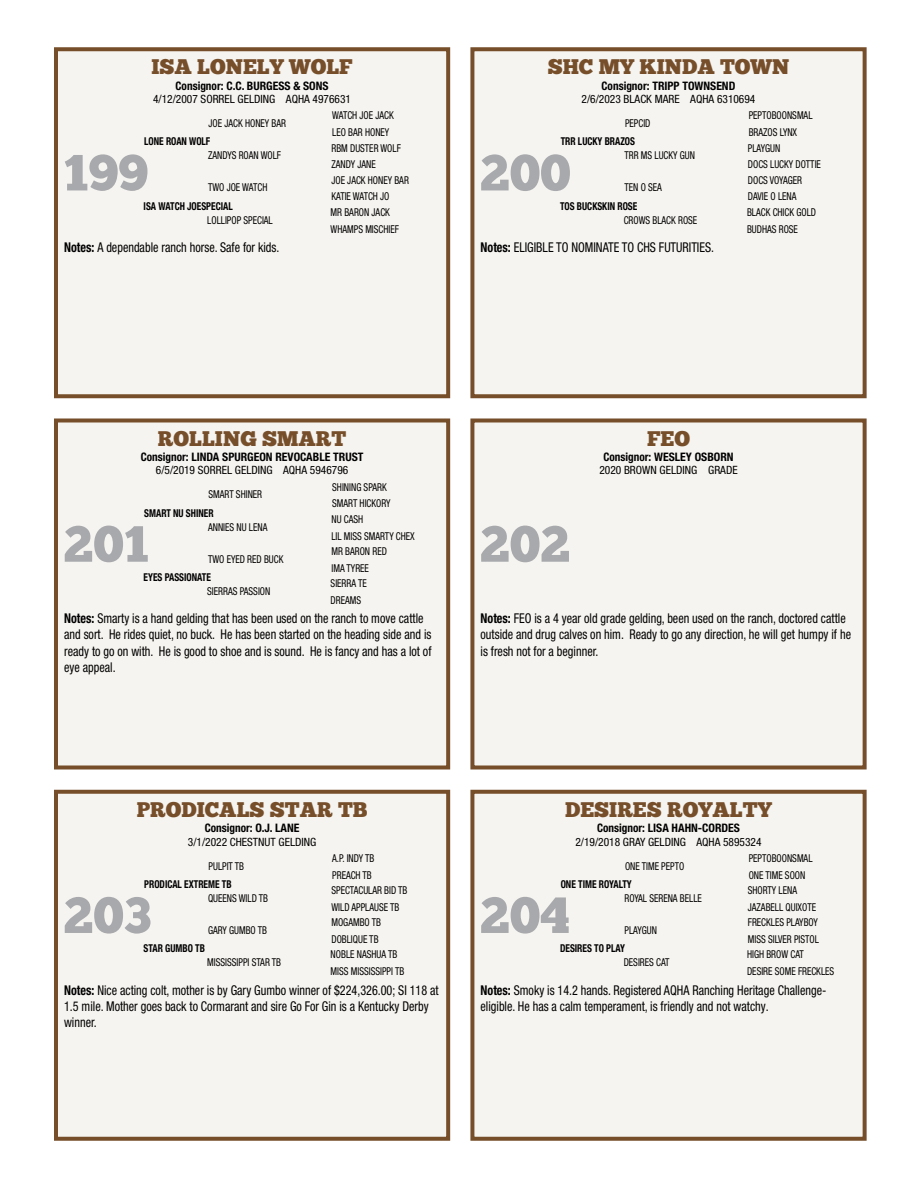
<style>
.page{position:relative;width:918px;height:1188px;background:#fff}
.page>*{position:absolute;margin:0;border:0;box-sizing:border-box;transform-origin:0 0}
.t1{font:50.85px "Chunk Five";color:#a7a9ac}
.t2{font:21.15px "Chunk Five";color:#764e2a}
.t3{font:condensed 13.5px/16.2px "Helvetica Neue LT Pro";color:#000;scale:.9 1}
.t4{font:700 condensed 11.7px "Helvetica Neue LT Pro";color:#000;scale:.96 1}
.t5{font:condensed 11.4px "Helvetica Neue LT Pro";color:#000}
.t6{font:condensed 10.8px/16.8px "Helvetica Neue LT Pro";color:#000;scale:.87 1}
.t7{font:700 condensed 10.8px "Helvetica Neue LT Pro";color:#000;scale:.87 1}
.s1{font-weight:700}
</style>
<div class="page">
<div style="left:56px;top:49px;width:392px;height:347px;background:#f6f4f0"></div>
<div style="left:54px;top:47px;width:396px;height:351px;border:4px solid #764e2a"></div>
<div style="left:472px;top:49px;width:393px;height:347px;background:#f6f4f0"></div>
<div style="left:470px;top:47px;width:397px;height:351px;border:4px solid #764e2a"></div>
<div style="left:56px;top:420px;width:392px;height:348px;background:#f6f4f0"></div>
<div style="left:54px;top:418px;width:396px;height:351px;border:4px solid #764e2a"></div>
<div style="left:472px;top:420px;width:393px;height:348px;background:#f6f4f0"></div>
<div style="left:470px;top:418px;width:397px;height:351px;border:4px solid #764e2a"></div>
<div style="left:56px;top:792px;width:392px;height:347px;background:#f6f4f0"></div>
<div style="left:54px;top:790px;width:396px;height:351px;border:4px solid #764e2a"></div>
<div style="left:472px;top:792px;width:393px;height:347px;background:#f6f4f0"></div>
<div style="left:470px;top:790px;width:397px;height:351px;border:4px solid #764e2a"></div>
<h2 class="t2" style="left:151px;top:57px;width:203px">ISA LONELY WOLF</h2>
<p class="t4" style="left:176px;top:79px;width:161px">Consignor: C.C. BURGESS &amp; SONS</p>
<p class="t5" style="left:153px;top:92px;width:199px">4/12/2007 SORREL GELDING AQHA 4976631</p>
<p class="t6" style="left:209px;top:115px;width:91px">JOE JACK HONEY BAR</p>
<p class="t6" style="left:332px;top:107px;width:72px">WATCH JOE JACK<br>LEO BAR HONEY</p>
<p class="t6" style="left:208px;top:147px;width:85px">ZANDYS ROAN WOLF</p>
<p class="t6" style="left:331px;top:139px;width:81px">RBM DUSTER WOLF<br>ZANDY JANE</p>
<p class="t7" style="left:144px;top:199px;width:104px">ISA WATCH JOESPECIAL</p>
<p class="t7" style="left:144px;top:135px;width:77px">LONE ROAN WOLF</p>
<h1 class="t1" style="left:63px;top:149px;width:86px">199</h1>
<p class="t6" style="left:208px;top:179px;width:70px">TWO JOE WATCH</p>
<p class="t6" style="left:331px;top:171px;width:91px">JOE JACK HONEY BAR<br>KATIE WATCH JO</p>
<p class="t6" style="left:207px;top:211px;width:77px">LOLLIPOP SPECIAL</p>
<p class="t6" style="left:331px;top:204px;width:80px">MR BARON JACK<br>WHAMPS MISCHIEF</p>
<p class="t3" style="left:64px;top:239px;width:241px"><span class="s1">Notes:</span> A dependable ranch horse. Safe for kids.</p>
<h2 class="t2" style="left:548px;top:57px;width:243px">SHC MY KINDA TOWN</h2>
<p class="t4" style="left:602px;top:79px;width:141px">Consignor: TRIPP TOWNSEND</p>
<p class="t5" style="left:582px;top:92px;width:175px">2/6/2023 BLACK MARE AQHA 6310694</p>
<p class="t6" style="left:625px;top:115px;width:31px">PEPCID</p>
<p class="t6" style="left:749px;top:107px;width:75px">PEPTOBOONSMAL<br>BRAZOS LYNX</p>
<p class="t6" style="left:625px;top:147px;width:82px">TRR MS LUCKY GUN</p>
<p class="t6" style="left:748px;top:139px;width:86px">PLAYGUN<br>DOCS LUCKY DOTTIE</p>
<p class="t7" style="left:560px;top:199px;width:90px">TOS BUCKSKIN ROSE</p>
<p class="t7" style="left:561px;top:135px;width:87px">TRR LUCKY BRAZOS</p>
<h1 class="t1" style="left:480px;top:149px;width:92px">200</h1>
<p class="t6" style="left:625px;top:179px;width:45px">TEN O SEA</p>
<p class="t6" style="left:748px;top:171px;width:64px">DOCS VOYAGER<br>DAVIE O LENA</p>
<p class="t6" style="left:624px;top:211px;width:86px">CROWS BLACK ROSE</p>
<p class="t6" style="left:747px;top:204px;width:81px">BLACK CHICK GOLD<br>BUDHAS ROSE</p>
<p class="t3" style="left:481px;top:239px;width:261px"><span class="s1">Notes:</span> ELIGIBLE TO NOMINATE TO CHS FUTURITIES.</p>
<h2 class="t2" style="left:158px;top:428px;width:190px">ROLLING SMART</h2>
<p class="t4" style="left:141px;top:450px;width:234px">Consignor: LINDA SPURGEON REVOCABLE TRUST</p>
<p class="t5" style="left:156px;top:464px;width:194px">6/5/2019 SORREL GELDING AQHA 5946796</p>
<p class="t6" style="left:209px;top:486px;width:63px">SMART SHINER</p>
<p class="t6" style="left:332px;top:478px;width:68px">SHINING SPARK<br>SMART HICKORY</p>
<p class="t6" style="left:208px;top:518px;width:70px">ANNIES NU LENA</p>
<p class="t6" style="left:331px;top:510px;width:97px">NU CASH<br>LIL MISS SMARTY CHEX</p>
<p class="t7" style="left:144px;top:571px;width:79px">EYES PASSIONATE</p>
<p class="t7" style="left:144px;top:506px;width:81px">SMART NU SHINER</p>
<h1 class="t1" style="left:63px;top:520px;width:87px">201</h1>
<p class="t6" style="left:208px;top:550px;width:88px">TWO EYED RED BUCK</p>
<p class="t6" style="left:331px;top:543px;width:65px">MR BARON RED<br>IMA TYREE</p>
<p class="t6" style="left:207px;top:583px;width:74px">SIERRAS PASSION</p>
<p class="t6" style="left:331px;top:575px;width:43px">SIERRA TE<br>DREAMS</p>
<p class="t3" style="left:64px;top:610px;width:410px"><span class="s1">Notes:</span> Smarty is a hand gelding that has been used on the ranch to move cattle and sort. He rides quiet, no buck. He has been started on the heading side and is ready to go on with. He is good to shoe and is sound. He is fancy and has a lot of eye appeal.</p>
<h1 class="t1" style="left:480px;top:520px;width:92px">202</h1>
<h2 class="t2" style="left:647px;top:428px;width:44px">FEO</h2>
<p class="t4" style="left:603px;top:450px;width:137px">Consignor: WESLEY OSBORN</p>
<p class="t5" style="left:599px;top:464px;width:140px">2020 BROWN GELDING GRADE</p>
<p class="t3" style="left:481px;top:610px;width:413px"><span class="s1">Notes:</span> FEO is a 4 year old grade gelding, been used on the ranch, doctored cattle outside and drug calves on him. Ready to go any direction, he will get humpy if he is fresh not for a beginner.</p>
<h2 class="t2" style="left:137px;top:800px;width:232px">PRODICALS STAR TB</h2>
<p class="t4" style="left:205px;top:821px;width:100px">Consignor: O.J. LANE</p>
<p class="t5" style="left:188px;top:835px;width:130px">3/1/2022 CHESTNUT GELDING</p>
<p class="t6" style="left:209px;top:857px;width:42px">PULPIT TB</p>
<p class="t6" style="left:332px;top:850px;width:50px">A.P. INDY TB<br>PREACH TB</p>
<p class="t6" style="left:208px;top:889px;width:70px">QUEENS WILD TB</p>
<p class="t6" style="left:331px;top:882px;width:89px">SPECTACULAR BID TB<br>WILD APPLAUSE TB</p>
<p class="t7" style="left:144px;top:878px;width:102px">PRODICAL EXTREME TB</p>
<h1 class="t1" style="left:63px;top:892px;width:89px">203</h1>
<p class="t6" style="left:208px;top:922px;width:69px">GARY GUMBO TB</p>
<p class="t6" style="left:331px;top:914px;width:58px">MOGAMBO TB<br>DOBLIQUE TB</p>
<p class="t6" style="left:207px;top:954px;width:86px">MISSISSIPPI STAR TB</p>
<p class="t6" style="left:331px;top:946px;width:86px">NOBLE NASHUA TB<br>MISS MISSISSIPPI TB</p>
<p class="t7" style="left:144px;top:942px;width:72px">STAR GUMBO TB</p>
<p class="t3" style="left:64px;top:982px;width:418px"><span class="s1">Notes:</span> Nice acting colt, mother is by Gary Gumbo winner of $224,326.00; SI 118 at<br>1.5 mile. Mother goes back to Cormarant and sire Go For Gin is a Kentucky Derby winner.</p>
<h2 class="t2" style="left:565px;top:800px;width:208px">DESIRES ROYALTY</h2>
<p class="t4" style="left:597px;top:821px;width:150px">Consignor: LISA HAHN-CORDES</p>
<p class="t5" style="left:576px;top:835px;width:188px">2/19/2018 GRAY GELDING AQHA 5895324</p>
<p class="t6" style="left:625px;top:857px;width:70px">ONE TIME PEPTO</p>
<p class="t6" style="left:749px;top:850px;width:75px">PEPTOBOONSMAL<br>ONE TIME SOON</p>
<p class="t6" style="left:625px;top:889px;width:90px">ROYAL SERENA BELLE</p>
<p class="t6" style="left:748px;top:882px;width:80px">SHORTY LENA<br>JAZABELL QUIXOTE</p>
<p class="t7" style="left:560px;top:942px;width:76px">DESIRES TO PLAY</p>
<p class="t7" style="left:561px;top:878px;width:83px">ONE TIME ROYALTY</p>
<h1 class="t1" style="left:480px;top:892px;width:92px">204</h1>
<p class="t6" style="left:625px;top:922px;width:39px">PLAYGUN</p>
<p class="t6" style="left:748px;top:914px;width:83px">FRECKLES PLAYBOY<br>MISS SILVER PISTOL</p>
<p class="t6" style="left:624px;top:954px;width:54px">DESIRES CAT</p>
<p class="t6" style="left:747px;top:946px;width:102px">HIGH BROW CAT<br>DESIRE SOME FRECKLES</p>
<p class="t3" style="left:481px;top:982px;width:386px"><span class="s1">Notes:</span> Smoky is 14.2 hands. Registered AQHA Ranching Heritage Challenge&shy;eligible. He has a calm temperament, is friendly and not watchy.</p>
</div>
